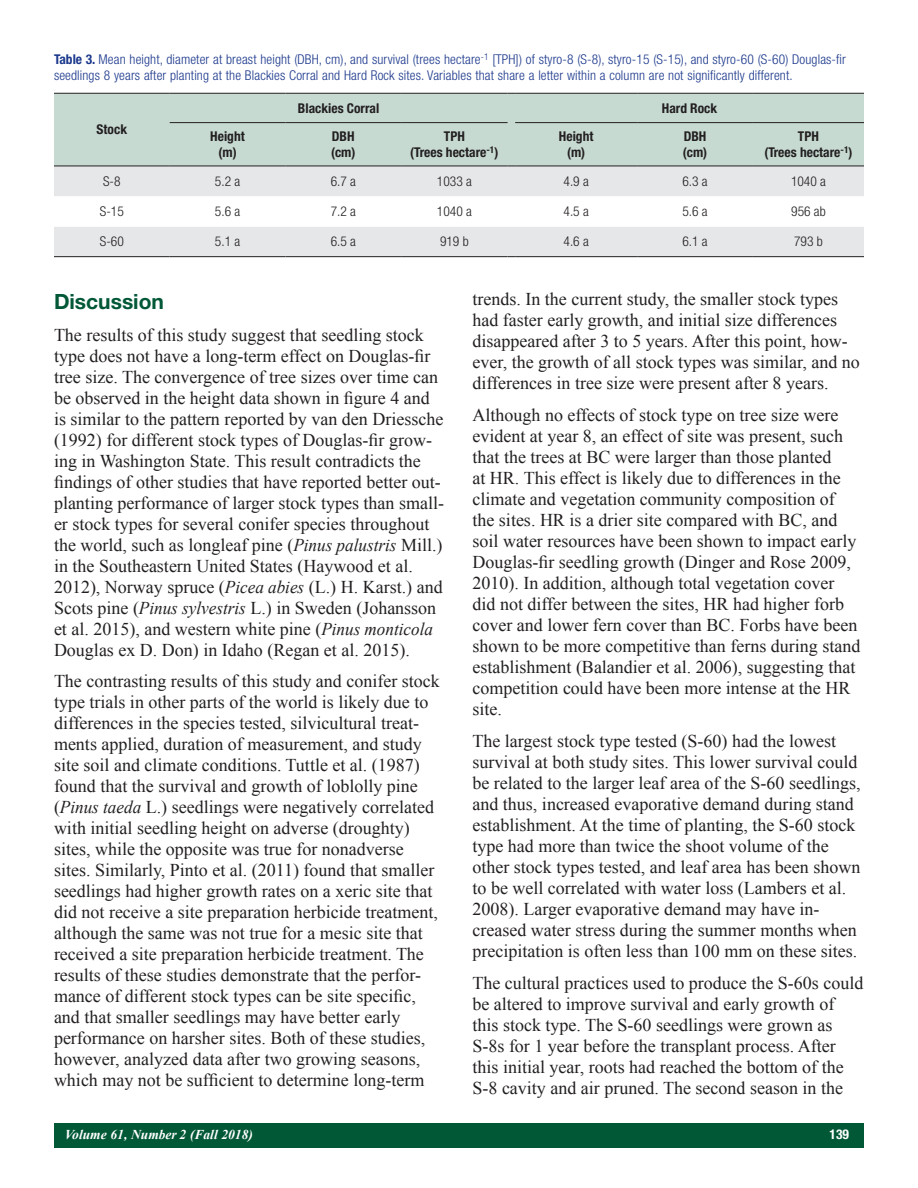
<style>
.page{position:relative;width:918px;height:1188px;background:#fff}
.page>*{position:absolute;margin:0;border:0;box-sizing:border-box;transform-origin:0 0}
.Body_Head_1{font:700 21px "Helvetica Neue LT Std";color:#005837}
.t1{font:18px/21px "Times New Roman";color:#231f20}
.table_figure_caption{font:300 condensed 13.5px/16.5px "Helvetica Neue LT Std";letter-spacing:.01em;color:#1b388c}
.Table_Heads{font:700 condensed 13.5px "Helvetica Neue LT Std";color:#231f20}
.Table_Text{font:300 condensed 13.5px "Helvetica Neue LT Std";color:#231f20}
.t2{font:italic 700 13.5px "Times New Roman";color:#fff}
.t3{font:700 condensed 13.5px "Helvetica Neue LT Std";color:#fff}
.s1{font-weight:700}
.s2{font-style:italic}
</style>
<div class="page">
<div style="left:54px;top:1123px;width:810px;height:25px;background:#005837"></div>
<div style="left:54px;top:94px;width:810px;height:72px;background:#c6dad2"></div>
<div style="left:54px;top:167px;width:810px;height:89px;background:#e6e7e9"></div>
<svg style="left:54px;top:196px;width:810px;height:31px"></svg>
<hr style="left:515px;top:93px;width:122px;height:1px;background:#231f20">
<hr style="left:637px;top:93px;width:116px;height:1px;background:#231f20">
<hr style="left:753px;top:93px;width:111px;height:1px;background:#231f20">
<hr style="left:54px;top:256px;width:116px;height:1px;background:#231f20">
<hr style="left:170px;top:256px;width:115px;height:1px;background:#231f20">
<hr style="left:285px;top:256px;width:116px;height:1px;background:#231f20">
<hr style="left:401px;top:256px;width:107px;height:1px;background:#231f20">
<hr style="left:515px;top:256px;width:122px;height:1px;background:#231f20">
<hr style="left:637px;top:256px;width:116px;height:1px;background:#231f20">
<hr style="left:753px;top:256px;width:111px;height:1px;background:#231f20">
<hr style="left:54px;top:93px;width:116px;height:1px;background:#231f20">
<hr style="left:54px;top:166px;width:116px;height:1px;background:#231f20">
<hr style="left:170px;top:93px;width:115px;height:1px;background:#231f20">
<hr style="left:285px;top:93px;width:116px;height:1px;background:#231f20">
<hr style="left:401px;top:93px;width:107px;height:1px;background:#231f20">
<hr style="left:170px;top:122px;width:115px;height:1px;background:#231f20">
<hr style="left:285px;top:122px;width:116px;height:1px;background:#231f20">
<hr style="left:401px;top:122px;width:107px;height:1px;background:#231f20">
<hr style="left:515px;top:122px;width:122px;height:1px;background:#231f20">
<hr style="left:637px;top:122px;width:116px;height:1px;background:#231f20">
<hr style="left:753px;top:122px;width:111px;height:1px;background:#231f20">
<hr style="left:170px;top:166px;width:115px;height:1px;background:#231f20">
<hr style="left:285px;top:166px;width:116px;height:1px;background:#231f20">
<hr style="left:401px;top:166px;width:107px;height:1px;background:#231f20">
<hr style="left:515px;top:166px;width:122px;height:1px;background:#231f20">
<hr style="left:637px;top:166px;width:116px;height:1px;background:#231f20">
<hr style="left:753px;top:166px;width:111px;height:1px;background:#231f20">
<p class="table_figure_caption" style="left:54px;top:51px;width:794px"><span class="s1">Table 3.</span> Mean height, diameter at breast height (DBH, cm), and survival (trees hectare<sup>-1</sup> [TPH]) of styro-8 (S-8), styro-15 (S-15), and styro-60 (S-60) Douglas-fir seedlings 8 years after planting at the Blackies Corral and Hard Rock sites. Variables that share a letter within a column are not significantly different.</p>
<p class="Table_Heads" style="left:97px;top:121px;width:32px">Stock</p>
<p class="Table_Heads" style="left:210px;top:128px;width:36px">Height</p>
<p class="Table_Heads" style="left:218px;top:144px;width:20px">(m)</p>
<p class="Table_Heads" style="left:298px;top:100px;width:83px">Blackies Corral</p>
<p class="Table_Heads" style="left:662px;top:100px;width:57px">Hard Rock</p>
<p class="Table_Heads" style="left:332px;top:128px;width:24px">DBH</p>
<p class="Table_Heads" style="left:331px;top:144px;width:26px">(cm)</p>
<p class="Table_Heads" style="left:444px;top:128px;width:22px">TPH</p>
<p class="Table_Heads" style="left:410px;top:144px;width:90px">(Trees hectare<sup>-1</sup>)</p>
<p class="Table_Heads" style="left:559px;top:128px;width:36px">Height</p>
<p class="Table_Heads" style="left:567px;top:144px;width:20px">(m)</p>
<p class="Table_Heads" style="left:684px;top:128px;width:24px">DBH</p>
<p class="Table_Heads" style="left:683px;top:144px;width:26px">(cm)</p>
<p class="Table_Heads" style="left:798px;top:128px;width:22px">TPH</p>
<p class="Table_Heads" style="left:764px;top:144px;width:90px">(Trees hectare<sup>-1</sup>)</p>
<p class="Table_Text" style="left:103px;top:174px;width:19px">S-8</p>
<p class="Table_Text" style="left:215px;top:174px;width:27px">5.2 a</p>
<p class="Table_Text" style="left:331px;top:174px;width:27px">6.7 a</p>
<p class="Table_Text" style="left:437px;top:174px;width:36px">1033 a</p>
<p class="Table_Text" style="left:564px;top:174px;width:27px">4.9 a</p>
<p class="Table_Text" style="left:682px;top:174px;width:27px">6.3 a</p>
<p class="Table_Text" style="left:791px;top:174px;width:36px">1040 a</p>
<p class="Table_Text" style="left:100px;top:204px;width:25px">S-15</p>
<p class="Table_Text" style="left:215px;top:204px;width:27px">5.6 a</p>
<p class="Table_Text" style="left:331px;top:204px;width:27px">7.2 a</p>
<p class="Table_Text" style="left:437px;top:204px;width:36px">1040 a</p>
<p class="Table_Text" style="left:564px;top:204px;width:27px">4.5 a</p>
<p class="Table_Text" style="left:682px;top:204px;width:27px">5.6 a</p>
<p class="Table_Text" style="left:791px;top:204px;width:36px">956 ab</p>
<p class="Table_Text" style="left:100px;top:234px;width:25px">S-60</p>
<p class="Table_Text" style="left:215px;top:234px;width:27px">5.1 a</p>
<p class="Table_Text" style="left:331px;top:234px;width:27px">6.5 a</p>
<p class="Table_Text" style="left:440px;top:234px;width:30px">919 b</p>
<p class="Table_Text" style="left:564px;top:234px;width:27px">4.6 a</p>
<p class="Table_Text" style="left:682px;top:234px;width:27px">6.1 a</p>
<p class="Table_Text" style="left:794px;top:234px;width:30px">793 b</p>
<p class="Body_Head_1" style="left:54px;top:288px;width:112px">Discussion</p>
<p class="t1" style="left:54px;top:324px;width:392px">The results of this study suggest that seedling stock type does not have a long-term effect on Douglas-fir tree size. The convergence of tree sizes over time can be observed in the height data shown in figure 4 and is similar to the pattern reported by van den Driessche (1992) for different stock types of Douglas-fir grow&shy;ing in Washington State. This result contradicts the findings of other studies that have reported better out&shy;planting performance of larger stock types than small&shy;er stock types for several conifer species throughout the world, such as longleaf pine (<span class="s2">Pinus palustris</span> Mill.) in the Southeastern United States (Haywood et al.<br>2012), Norway spruce (<span class="s2">Picea abies</span> (L.) H. Karst.) and Scots pine (<span class="s2">Pinus sylvestris</span> L.) in Sweden (Johansson et al. 2015), and western white pine (<span class="s2">Pinus monticola </span>Douglas ex D. Don) in Idaho (Regan et al. 2015).</p>
<p class="t1" style="left:54px;top:671px;width:387px">The contrasting results of this study and conifer stock type trials in other parts of the world is likely due to differences in the species tested, silvicultural treat&shy;ments applied, duration of measurement, and study site soil and climate conditions. Tuttle et al. (1987) found that the survival and growth of loblolly pine (<span class="s2">Pinus taeda</span> L.) seedlings were negatively correlated with initial seedling height on adverse (droughty) sites, while the opposite was true for nonadverse sites. Similarly, Pinto et al. (2011) found that smaller seedlings had higher growth rates on a xeric site that did not receive a site preparation herbicide treatment, although the same was not true for a mesic site that received a site preparation herbicide treatment. The results of these studies demonstrate that the perfor&shy;mance of different stock types can be site specific, and that smaller seedlings may have better early performance on harsher sites. Both of these studies, however, analyzed data after two growing seasons, which may not be sufficient to determine long-term</p>
<p class="t1" style="left:472px;top:288px;width:389px">trends. In the current study, the smaller stock types had faster early growth, and initial size differences disappeared after 3 to 5 years. After this point, how&shy;ever, the growth of all stock types was similar, and no differences in tree size were present after 8 years.</p>
<p class="t1" style="left:472px;top:404px;width:389px">Although no effects of stock type on tree size were evident at year 8, an effect of site was present, such that the trees at BC were larger than those planted<br>at HR. This effect is likely due to differences in the climate and vegetation community composition of the sites. HR is a drier site compared with BC, and soil water resources have been shown to impact early Douglas-fir seedling growth (Dinger and Rose 2009, 2010). In addition, although total vegetation cover did not differ between the sites, HR had higher forb cover and lower fern cover than BC. Forbs have been shown to be more competitive than ferns during stand establishment (Balandier et al. 2006), suggesting that competition could have been more intense at the HR site.</p>
<p class="t1" style="left:472px;top:730px;width:390px">The largest stock type tested (S-60) had the lowest survival at both study sites. This lower survival could be related to the larger leaf area of the S-60 seedlings, and thus, increased evaporative demand during stand establishment. At the time of planting, the S-60 stock type had more than twice the shoot volume of the other stock types tested, and leaf area has been shown to be well correlated with water loss (Lambers et al.<br>2008). Larger evaporative demand may have in&shy;creased water stress during the summer months when precipitation is often less than 100 mm on these sites.</p>
<p class="t1" style="left:472px;top:972px;width:392px">The cultural practices used to produce the S-60s could be altered to improve survival and early growth of this stock type. The S-60 seedlings were grown as S-8s for 1 year before the transplant process. After this initial year, roots had reached the bottom of the S-8 cavity and air pruned. The second season in the</p>
<p class="t2" style="left:65px;top:1125px;width:190px">Volume 61, Number 2 (Fall 2018)</p>
<p class="t3" style="left:830px;top:1126px;width:21px">139</p>
</div>
